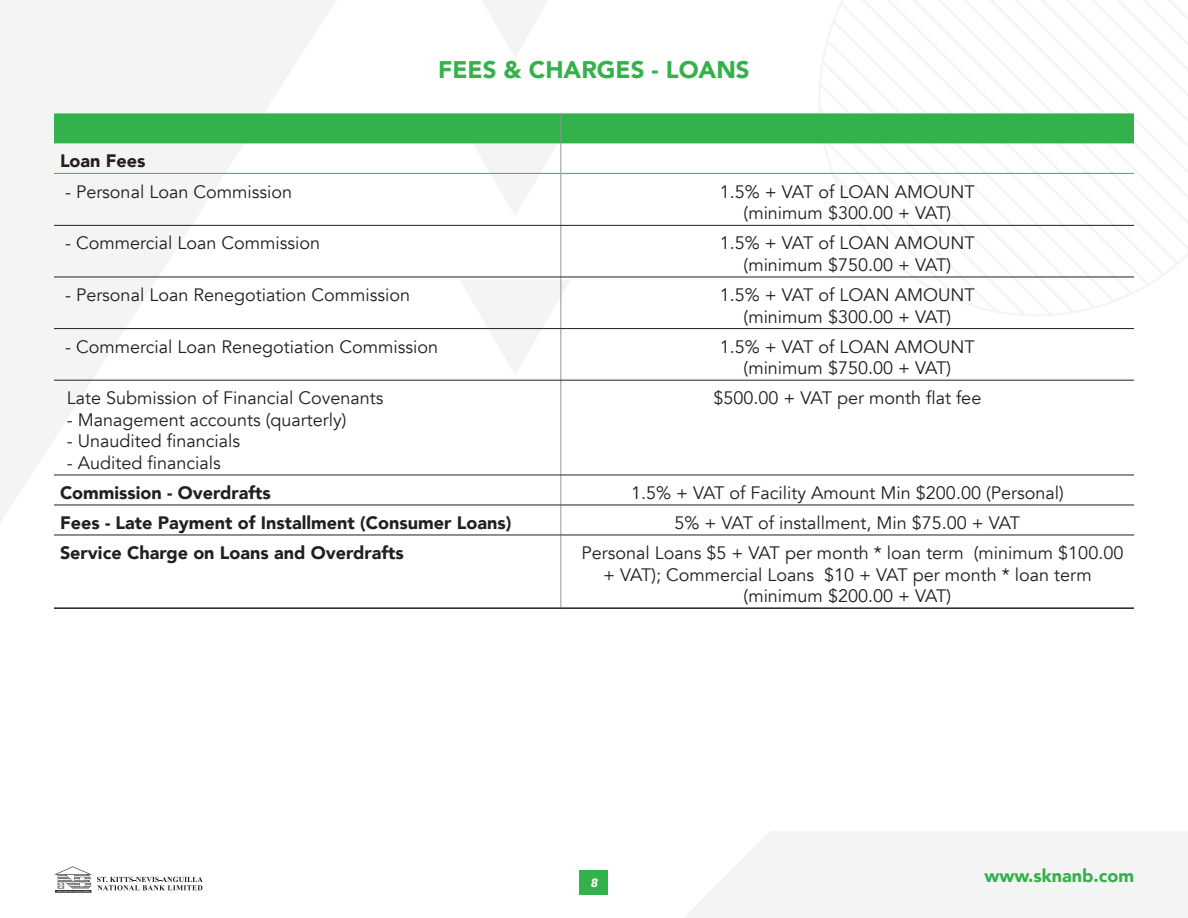
<style>
.page{position:relative;width:1188px;height:918px;background:#fff}
.page>*{position:absolute;margin:0;border:0;box-sizing:border-box;transform-origin:0 0}
.t1{font:900 24px "Avenir";color:#33b14a}
.t2{font:18px/21.6px "Avenir";color:#231f20;text-align:center}
.t3{font:900 18px "Avenir";color:#231f20}
.t4{font:900 18px "Avenir";color:#33b14a}
.t5{font:italic 900 12px "Avenir";color:#fff}
</style>
<div class="page">
<img style="left:0;top:0;width:1188px;height:918px">
<svg style="left:54px;top:866px;width:149px;height:27px"></svg>
<div style="left:580px;top:870px;width:28px;height:25px;background:#33b14a"></div>
<div style="left:54px;top:113px;width:1080px;height:30px;background:#33b14a"></div>
<hr style="left:54px;top:173px;width:507px;height:1px;background:#33b14a">
<hr style="left:561px;top:173px;width:573px;height:1px;background:#33b14a">
<hr style="left:561px;top:113px;width:1px;height:30px;background:#939598">
<hr style="left:561px;top:143px;width:1px;height:30px;background:#939598">
<hr style="left:561px;top:173px;width:1px;height:52px;background:#939598">
<hr style="left:561px;top:226px;width:1px;height:51px;background:#939598">
<hr style="left:561px;top:277px;width:1px;height:51px;background:#939598">
<hr style="left:561px;top:329px;width:1px;height:51px;background:#939598">
<hr style="left:561px;top:380px;width:1px;height:95px;background:#939598">
<hr style="left:561px;top:475px;width:1px;height:30px;background:#939598">
<hr style="left:561px;top:505px;width:1px;height:30px;background:#939598">
<hr style="left:561px;top:535px;width:1px;height:72px;background:#939598">
<hr style="left:54px;top:607px;width:507px;height:2px;background:#231f20">
<hr style="left:561px;top:607px;width:573px;height:2px;background:#231f20">
<hr style="left:54px;top:225px;width:507px;height:1px;background:#231f20">
<hr style="left:561px;top:225px;width:573px;height:1px;background:#231f20">
<hr style="left:54px;top:277px;width:507px;height:1px;background:#231f20">
<hr style="left:561px;top:277px;width:573px;height:1px;background:#231f20">
<hr style="left:54px;top:328px;width:507px;height:1px;background:#231f20">
<hr style="left:561px;top:328px;width:573px;height:1px;background:#231f20">
<hr style="left:54px;top:380px;width:507px;height:1px;background:#231f20">
<hr style="left:561px;top:380px;width:573px;height:1px;background:#231f20">
<hr style="left:54px;top:475px;width:507px;height:1px;background:#231f20">
<hr style="left:561px;top:475px;width:573px;height:1px;background:#231f20">
<hr style="left:54px;top:505px;width:507px;height:1px;background:#231f20">
<hr style="left:561px;top:505px;width:573px;height:1px;background:#231f20">
<hr style="left:54px;top:535px;width:507px;height:1px;background:#231f20">
<hr style="left:561px;top:535px;width:573px;height:1px;background:#231f20">
<p class="t1" style="left:438px;top:49px;width:313px">FEES &amp; CHARGES - LOANS</p>
<p class="t3" style="left:60px;top:146px;width:87px">Loan Fees</p>
<p class="t2" style="left:65px;top:181px;width:229px">- Personal Loan Commission</p>
<p class="t2" style="left:720px;top:181px;width:256px">1.5% + VAT of LOAN AMOUNT (minimum $300.00 + VAT)</p>
<p class="t2" style="left:65px;top:233px;width:257px">- Commercial Loan Commission</p>
<p class="t2" style="left:720px;top:233px;width:256px">1.5% + VAT of LOAN AMOUNT (minimum $750.00 + VAT)</p>
<p class="t2" style="left:65px;top:284px;width:347px">- Personal Loan Renegotiation Commission</p>
<p class="t2" style="left:720px;top:284px;width:256px">1.5% + VAT of LOAN AMOUNT (minimum $300.00 + VAT)</p>
<p class="t2" style="left:65px;top:336px;width:375px">- Commercial Loan Renegotiation Commission</p>
<p class="t2" style="left:720px;top:336px;width:256px">1.5% + VAT of LOAN AMOUNT (minimum $750.00 + VAT)</p>
<p class="t2" style="left:67px;top:388px;width:318px">Late Submission of Financial Covenants</p>
<p class="t2" style="left:67px;top:409px;width:281px">- Management accounts (quarterly)</p>
<p class="t2" style="left:67px;top:431px;width:175px">- Unaudited financials</p>
<p class="t2" style="left:67px;top:452px;width:156px">- Audited financials</p>
<p class="t2" style="left:714px;top:388px;width:269px">$500.00 + VAT per month flat fee</p>
<p class="t3" style="left:60px;top:477px;width:212px">Commission - Overdrafts</p>
<p class="t2" style="left:631px;top:482px;width:434px">1.5% + VAT of Facility Amount Min $200.00 (Personal)</p>
<p class="t3" style="left:60px;top:507px;width:453px">Fees - Late Payment of Installment (Consumer Loans)</p>
<p class="t2" style="left:675px;top:512px;width:347px">5% + VAT of installment, Min $75.00 + VAT</p>
<p class="t3" style="left:60px;top:537px;width:345px">Service Charge on Loans and Overdrafts</p>
<p class="t2" style="left:581px;top:542px;width:543px">Personal Loans $5 + VAT per month * loan term (minimum $100.00 + VAT); Commercial Loans $10 + VAT per month * loan term (minimum $200.00 + VAT)</p>
<p class="t5" style="left:590px;top:873px;width:9px">8</p>
<p class="t4" style="left:984px;top:860px;width:151px">www.sknanb.com</p>
</div>
